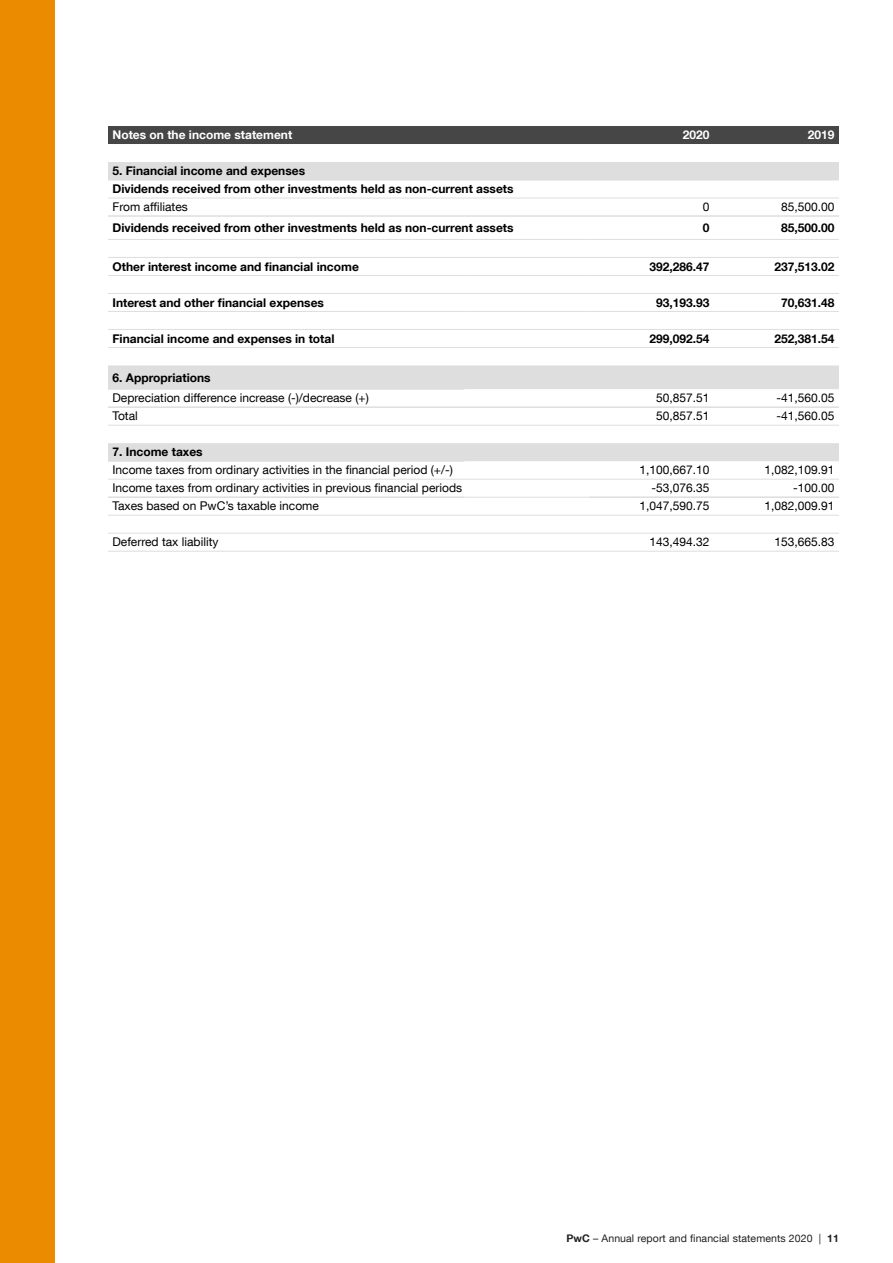
<style>
.page{position:relative;width:893px;height:1263px;background:#fff}
.page>*{position:absolute;margin:0;border:0;box-sizing:border-box;transform-origin:0 0}
.Table_leipis{font:12px "Helvetica Neue LT Com";color:#000}
.Table_leipis_bold{font:700 12px "Helvetica Neue LT Com";color:#000}
.Table_otsikko{font:700 12px "Helvetica Neue LT Com";color:#fff}
.t1{font:10.5px "Helvetica Neue LT Com";letter-spacing:.01em;color:#231f20}
.s1{font-weight:700}
</style>
<div class="page">
<div style="left:0;top:0;width:54px;height:1263px;background:#eb8c00"></div>
<div style="left:108px;top:126px;width:731px;height:18px;background:#464646"></div>
<svg style="left:108px;top:162px;width:731px;height:299px"></svg>
<hr style="left:589px;top:479px;width:125px;height:1px;background:#dedede">
<hr style="left:714px;top:479px;width:125px;height:1px;background:#dedede">
<hr style="left:108px;top:389px;width:356px;height:1px;background:#dedede">
<hr style="left:108px;top:461px;width:356px;height:1px;background:#dedede">
<hr style="left:108px;top:406px;width:356px;height:2px;background:#dedede">
<hr style="left:464px;top:406px;width:125px;height:2px;background:#dedede">
<hr style="left:589px;top:406px;width:125px;height:2px;background:#dedede">
<hr style="left:714px;top:406px;width:125px;height:2px;background:#dedede">
<hr style="left:108px;top:425px;width:356px;height:1px;background:#dedede">
<hr style="left:464px;top:425px;width:125px;height:1px;background:#dedede">
<hr style="left:589px;top:425px;width:125px;height:1px;background:#dedede">
<hr style="left:714px;top:425px;width:125px;height:1px;background:#dedede">
<hr style="left:589px;top:496px;width:125px;height:2px;background:#dedede">
<hr style="left:714px;top:496px;width:125px;height:2px;background:#dedede">
<hr style="left:108px;top:515px;width:356px;height:1px;background:#dedede">
<hr style="left:464px;top:515px;width:125px;height:1px;background:#dedede">
<hr style="left:589px;top:515px;width:125px;height:1px;background:#dedede">
<hr style="left:714px;top:515px;width:125px;height:1px;background:#dedede">
<hr style="left:589px;top:275px;width:125px;height:1px;background:#dedede">
<hr style="left:714px;top:275px;width:125px;height:1px;background:#dedede">
<hr style="left:589px;top:293px;width:125px;height:1px;background:#dedede">
<hr style="left:714px;top:293px;width:125px;height:1px;background:#dedede">
<hr style="left:589px;top:311px;width:125px;height:1px;background:#dedede">
<hr style="left:714px;top:311px;width:125px;height:1px;background:#dedede">
<hr style="left:589px;top:329px;width:125px;height:1px;background:#dedede">
<hr style="left:714px;top:329px;width:125px;height:1px;background:#dedede">
<hr style="left:108px;top:533px;width:356px;height:1px;background:#dedede">
<hr style="left:464px;top:533px;width:125px;height:1px;background:#dedede">
<hr style="left:589px;top:533px;width:125px;height:1px;background:#dedede">
<hr style="left:714px;top:533px;width:125px;height:1px;background:#dedede">
<hr style="left:108px;top:551px;width:356px;height:1px;background:#dedede">
<hr style="left:464px;top:551px;width:125px;height:1px;background:#dedede">
<hr style="left:589px;top:551px;width:125px;height:1px;background:#dedede">
<hr style="left:714px;top:551px;width:125px;height:1px;background:#dedede">
<hr style="left:589px;top:347px;width:125px;height:1px;background:#dedede">
<hr style="left:714px;top:347px;width:125px;height:1px;background:#dedede">
<hr style="left:589px;top:257px;width:125px;height:1px;background:#dedede">
<hr style="left:714px;top:257px;width:125px;height:1px;background:#dedede">
<hr style="left:589px;top:180px;width:125px;height:1px;background:#dedede">
<hr style="left:589px;top:198px;width:125px;height:1px;background:#dedede">
<hr style="left:714px;top:198px;width:125px;height:1px;background:#dedede">
<hr style="left:714px;top:180px;width:125px;height:1px;background:#dedede">
<hr style="left:108px;top:257px;width:356px;height:1px;background:#dedede">
<hr style="left:108px;top:275px;width:356px;height:1px;background:#dedede">
<hr style="left:464px;top:257px;width:125px;height:1px;background:#dedede">
<hr style="left:464px;top:275px;width:125px;height:1px;background:#dedede">
<hr style="left:108px;top:293px;width:356px;height:1px;background:#dedede">
<hr style="left:108px;top:311px;width:356px;height:1px;background:#dedede">
<hr style="left:464px;top:293px;width:125px;height:1px;background:#dedede">
<hr style="left:464px;top:311px;width:125px;height:1px;background:#dedede">
<hr style="left:108px;top:329px;width:356px;height:1px;background:#dedede">
<hr style="left:108px;top:347px;width:356px;height:1px;background:#dedede">
<hr style="left:464px;top:329px;width:125px;height:1px;background:#dedede">
<hr style="left:464px;top:347px;width:125px;height:1px;background:#dedede">
<hr style="left:589px;top:215px;width:125px;height:2px;background:#dedede">
<hr style="left:714px;top:215px;width:125px;height:2px;background:#dedede">
<hr style="left:589px;top:239px;width:125px;height:1px;background:#dedede">
<hr style="left:714px;top:239px;width:125px;height:1px;background:#dedede">
<hr style="left:108px;top:180px;width:356px;height:1px;background:#dedede">
<hr style="left:464px;top:180px;width:125px;height:1px;background:#dedede">
<hr style="left:108px;top:198px;width:356px;height:1px;background:#dedede">
<hr style="left:464px;top:198px;width:125px;height:1px;background:#dedede">
<hr style="left:108px;top:215px;width:356px;height:2px;background:#dedede">
<hr style="left:464px;top:215px;width:125px;height:2px;background:#dedede">
<hr style="left:108px;top:239px;width:356px;height:1px;background:#dedede">
<hr style="left:464px;top:239px;width:125px;height:1px;background:#dedede">
<hr style="left:108px;top:479px;width:356px;height:1px;background:#dedede">
<hr style="left:464px;top:479px;width:125px;height:1px;background:#dedede">
<hr style="left:464px;top:497px;width:125px;height:1px;background:#dedede">
<hr style="left:108px;top:496px;width:356px;height:2px;background:#dedede">
<p class="Table_otsikko" style="left:112px;top:127px;width:181px">Notes on the income statement</p>
<p class="Table_otsikko" style="left:683px;top:127px;width:28px">2020</p>
<p class="Table_otsikko" style="left:808px;top:127px;width:28px">2019</p>
<p class="Table_leipis_bold" style="left:112px;top:163px;width:194px">5. Financial income and expenses</p>
<p class="Table_leipis_bold" style="left:112px;top:181px;width:403px">Dividends received from other investments held as non-current assets</p>
<p class="Table_leipis" style="left:112px;top:200px;width:77px">From affiliates</p>
<p class="Table_leipis" style="left:703px;top:200px;width:8px">0</p>
<p class="Table_leipis" style="left:781px;top:200px;width:55px">85,500.00</p>
<p class="Table_leipis_bold" style="left:112px;top:220px;width:403px">Dividends received from other investments held as non-current assets</p>
<p class="Table_leipis_bold" style="left:703px;top:220px;width:8px">0</p>
<p class="Table_leipis_bold" style="left:781px;top:220px;width:55px">85,500.00</p>
<p class="Table_leipis_bold" style="left:112px;top:259px;width:248px">Other interest income and financial income</p>
<p class="Table_leipis_bold" style="left:650px;top:259px;width:62px">392,286.47</p>
<p class="Table_leipis_bold" style="left:774px;top:259px;width:62px">237,513.02</p>
<p class="Table_leipis_bold" style="left:112px;top:295px;width:213px">Interest and other financial expenses</p>
<p class="Table_leipis_bold" style="left:656px;top:295px;width:55px">93,193.93</p>
<p class="Table_leipis_bold" style="left:781px;top:295px;width:55px">70,631.48</p>
<p class="Table_leipis_bold" style="left:112px;top:331px;width:223px">Financial income and expenses in total</p>
<p class="Table_leipis_bold" style="left:650px;top:331px;width:62px">299,092.54</p>
<p class="Table_leipis_bold" style="left:774px;top:331px;width:62px">252,381.54</p>
<p class="Table_leipis_bold" style="left:112px;top:370px;width:100px">6. Appropriations</p>
<p class="Table_leipis" style="left:112px;top:391px;width:258px">Depreciation difference increase (-)/decrease (+)</p>
<p class="Table_leipis" style="left:656px;top:391px;width:55px">50,857.51</p>
<p class="Table_leipis" style="left:776px;top:391px;width:60px">-41,560.05</p>
<p class="Table_leipis" style="left:112px;top:409px;width:27px">Total</p>
<p class="Table_leipis" style="left:656px;top:409px;width:55px">50,857.51</p>
<p class="Table_leipis" style="left:776px;top:409px;width:60px">-41,560.05</p>
<p class="Table_leipis_bold" style="left:112px;top:445px;width:92px">7. Income taxes</p>
<p class="Table_leipis" style="left:112px;top:463px;width:342px">Income taxes from ordinary activities in the financial period (+/-)</p>
<p class="Table_leipis" style="left:640px;top:463px;width:72px">1,100,667.10</p>
<p class="Table_leipis" style="left:764px;top:463px;width:72px">1,082,109.91</p>
<p class="Table_leipis" style="left:112px;top:481px;width:351px">Income taxes from ordinary activities in previous financial periods</p>
<p class="Table_leipis" style="left:652px;top:481px;width:60px">-53,076.35</p>
<p class="Table_leipis" style="left:793px;top:481px;width:43px">-100.00</p>
<p class="Table_leipis" style="left:112px;top:499px;width:208px">Taxes based on PwC’s taxable income</p>
<p class="Table_leipis" style="left:640px;top:499px;width:72px">1,047,590.75</p>
<p class="Table_leipis" style="left:764px;top:499px;width:72px">1,082,009.91</p>
<p class="Table_leipis" style="left:112px;top:535px;width:107px">Deferred tax liability</p>
<p class="Table_leipis" style="left:650px;top:535px;width:62px">143,494.32</p>
<p class="Table_leipis" style="left:774px;top:535px;width:62px">153,665.83</p>
<p class="t1" style="left:566px;top:1232px;width:274px"><span class="s1">PwC</span> – Annual report and financial statements 2020 | <span class="s1">11</span></p>
</div>
